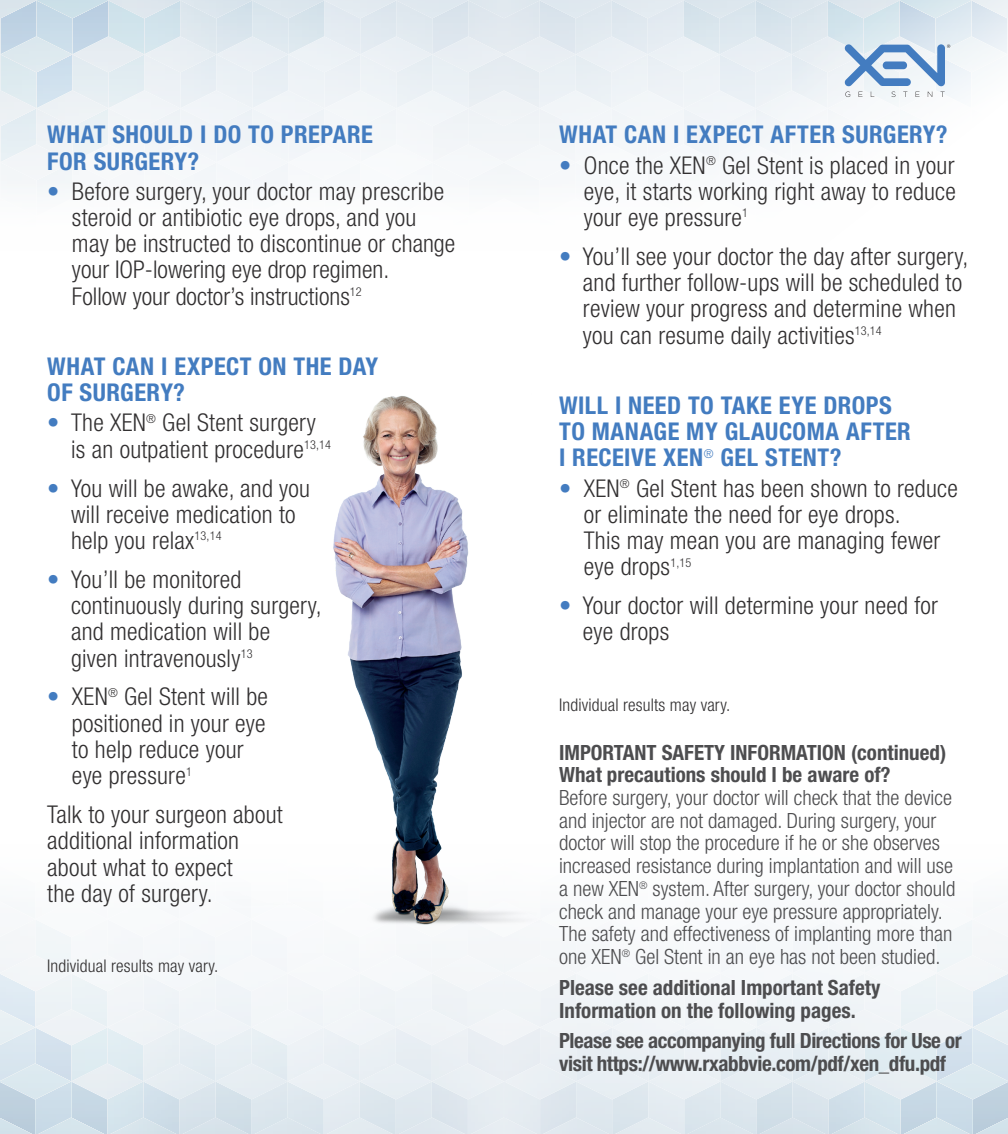
<style>
.page{position:relative;width:1008px;height:1134px;background:#fff}
.page>*{position:absolute;margin:0;border:0;box-sizing:border-box;transform-origin:0 0}
.t1{font:300 condensed 24.5px/26.2px "Helvetica Neue LT Std";letter-spacing:.01em;color:#323031}
.t2{font:700 condensed 24.5px/26.2px "Helvetica Neue LT Std";letter-spacing:.02em;color:#437cc0}
.t3{font:300 condensed 21px/22.8px "Helvetica Neue LT Std";color:#4d4d4f}
.t4{font:700 condensed 21px/22.8px "Helvetica Neue LT Std";color:#4d4d4f}
.t5{font:700 condensed 21px/22.8px "Helvetica Neue LT Std";letter-spacing:-.02em;color:#4d4d4f}
.t6{font:300 condensed 17.5px "Helvetica Neue LT Std";letter-spacing:.01em;color:#323031}
.s1{color:#437cc0}
</style>
<div class="page">
<svg style="left:0;top:0;width:44px;height:192px"></svg>
<svg style="left:0;top:920px;width:44px;height:214px"></svg>
<img style="left:44px;top:0;width:964px;height:1134px">
<p class="t2" style="left:47px;top:121px;width:327px">WHAT SHOULD I DO TO PREPARE<br>FOR SURGERY?</p>
<p class="t1" style="left:72px;top:178px;width:385px;text-indent:-25px"><span class="s1">•</span> Before surgery, your doctor may prescribe steroid or antibiotic eye drops, and you may be instructed to discontinue or change your IOP-lowering eye drop regimen.<br>Follow your doctor’s instructions<sup>12</sup></p>
<p class="t2" style="left:47px;top:353px;width:332px">WHAT CAN I EXPECT ON THE DAY<br>OF SURGERY?</p>
<p class="t1" style="left:71px;top:409px;width:262px;text-indent:-24px"><span class="s1">•</span> The XEN<sup>®</sup> Gel Stent surgery is an outpatient procedure<sup>13,14</sup></p>
<p class="t1" style="left:71px;top:475px;width:241px;text-indent:-24px"><span class="s1">•</span> You will be awake, and you will receive medication to help you relax<sup>13,14</sup></p>
<p class="t1" style="left:71px;top:566px;width:252px;text-indent:-24px"><span class="s1">•</span> You’ll be monitored continuously during surgery, and medication will be given intravenously<sup>13</sup></p>
<p class="t1" style="left:72px;top:683px;width:198px;text-indent:-25px"><span class="s1">•</span> XEN<sup>®</sup> Gel Stent will be positioned in your eye to help reduce your eye pressure<sup>1</sup></p>
<p class="t1" style="left:47px;top:801px;width:237px">Talk to your surgeon about additional information about what to expect<br>the day of surgery.</p>
<p class="t6" style="left:47px;top:956px;width:173px">Individual results may vary.</p>
<p class="t2" style="left:559px;top:121px;width:390px">WHAT CAN I EXPECT AFTER SURGERY?</p>
<p class="t1" style="left:584px;top:152px;width:374px;text-align:justify;text-indent:-25px"><span class="s1">•</span> Once the XEN<sup>®</sup> Gel Stent is placed in your eye, it starts working right away to reduce your eye pressure<sup>1</sup></p>
<p class="t1" style="left:583px;top:243px;width:387px;text-indent:-24px"><span class="s1">•</span> You’ll see your doctor the day after surgery, and further follow-ups will be scheduled to review your progress and determine when you can resume daily activities<sup>13,14</sup></p>
<p class="t2" style="left:559px;top:392px;width:353px">WILL I NEED TO TAKE EYE DROPS<br>TO MANAGE MY GLAUCOMA AFTER<br>I RECEIVE XEN<sup>®</sup> GEL STENT?</p>
<p class="t1" style="left:584px;top:475px;width:375px;text-indent:-25px"><span class="s1">•</span> XEN<sup>®</sup> Gel Stent has been shown to reduce or eliminate the need for eye drops.<br>This may mean you are managing fewer eye drops<sup>1,15</sup></p>
<p class="t1" style="left:583px;top:592px;width:357px;text-indent:-24px"><span class="s1">•</span> Your doctor will determine your need for eye drops</p>
<p class="t6" style="left:559px;top:694px;width:173px">Individual results may vary.</p>
<p class="t4" style="left:559px;top:740px;width:389px">IMPORTANT SAFETY INFORMATION (continued)<br>What precautions should I be aware of?</p>
<p class="t3" style="left:559px;top:786px;width:398px">Before surgery, your doctor will check that the device and injector are not damaged. During surgery, your doctor will stop the procedure if he or she observes increased resistance during implantation and will use a new XEN<sup>®</sup> system. After surgery, your doctor should check and manage your eye pressure appropriately.<br>The safety and effectiveness of implanting more than one XEN<sup>®</sup> Gel Stent in an eye has not been studied.</p>
<p class="t4" style="left:559px;top:976px;width:323px">Please see additional Important Safety<br>Information on the following pages.</p>
<p class="t5" style="left:559px;top:1029px;width:404px">Please see accompanying full Directions for Use or visit https://www.rxabbvie.com/pdf/xen_dfu.pdf</p>
</div>
